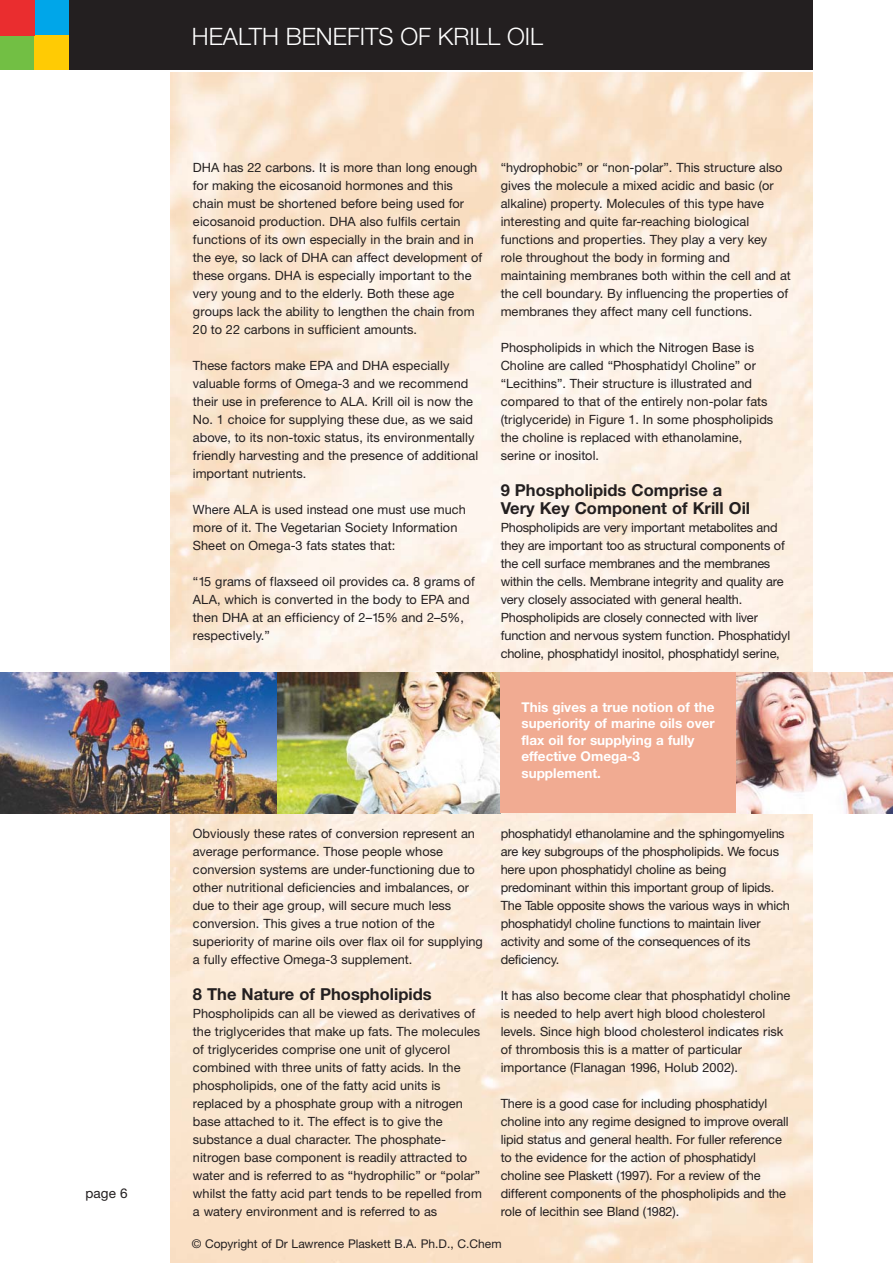
<style>
.page{position:relative;width:893px;height:1263px;background:#fff}
.page>*{position:absolute;margin:0;border:0;box-sizing:border-box;transform-origin:0 0}
.t1{font:300 24px "Helvetica Neue";color:#fff}
.t2{font:700 16.5px/18px "Helvetica Neue";color:#231f20}
.t3{font:700 13.5px/16.5px "Helvetica Neue";color:#fff}
.t4{font:13.5px "Helvetica Neue";color:#231f20}
.t5{font:12.75px/18px "Helvetica Neue";color:#231f20}
.t6{font:12px "Helvetica Neue";color:#231f20}
</style>
<div class="page">
<img style="left:170px;top:72px;width:642px;height:1190px">
<div style="left:0;top:0;width:813px;height:70px;background:#231f20"></div>
<div style="left:34px;top:0;width:34px;height:36px;background:#00a6e9"></div>
<div style="left:0;top:36px;width:34px;height:34px;background:#72bf44"></div>
<div style="left:34px;top:36px;width:34px;height:34px;background:#ffcb04"></div>
<div style="left:0;top:0;width:34px;height:36px;background:#ea2d2f"></div>
<img style="left:277px;top:672px;width:223px;height:141px">
<div style="left:500px;top:672px;width:237px;height:141px;background:#f1ab92"></div>
<img style="left:0;top:672px;width:277px;height:141px">
<img style="left:736px;top:672px;width:157px;height:141px">
<p class="t4" style="left:85px;top:1188px;width:44px">page 6</p>
<h1 class="t1" style="left:192px;top:28px;width:353px">HEALTH BENEFITS OF KRILL OIL</h1>
<p class="t5" style="left:193px;top:160px;width:291px">DHA has 22 carbons. It is more than long enough for making the eicosanoid hormones and this chain must be shortened before being used for eicosanoid production. DHA also fulfils certain functions of its own especially in the brain and in the eye, so lack of DHA can affect development of these organs. DHA is especially important to the very young and to the elderly. Both these age groups lack the ability to lengthen the chain from 20 to 22 carbons in sufficient amounts.</p>
<p class="t5" style="left:193px;top:358px;width:287px">These factors make EPA and DHA especially valuable forms of Omega-3 and we recommend their use in preference to ALA. Krill oil is now the No. 1 choice for supplying these due, as we said above, to its non-toxic status, its environmentally friendly harvesting and the presence of additional important nutrients.</p>
<p class="t5" style="left:193px;top:502px;width:274px">Where ALA is used instead one must use much more of it. The Vegetarian Society Information<br>Sheet on Omega-3 fats states that:</p>
<p class="t5" style="left:193px;top:574px;width:284px">“15 grams of flaxseed oil provides ca. 8 grams of ALA, which is converted in the body to EPA and then DHA at an efficiency of 2–15% and 2–5%, respectively.”</p>
<p class="t5" style="left:501px;top:160px;width:292px">“hydrophobic” or “non-polar”. This structure also gives the molecule a mixed acidic and basic (or alkaline) property. Molecules of this type have interesting and quite far-reaching biological functions and properties. They play a very key role throughout the body in forming and maintaining membranes both within the cell and at the cell boundary. By influencing the properties of membranes they affect many cell functions.</p>
<p class="t5" style="left:501px;top:340px;width:274px">Phospholipids in which the Nitrogen Base is Choline are called “Phosphatidyl Choline” or “Lecithins”. Their structure is illustrated and compared to that of the entirely non-polar fats (triglyceride) in Figure 1. In some phospholipids the choline is replaced with ethanolamine, serine or inositol.</p>
<p class="t2" style="left:501px;top:482px;width:251px">9 Phospholipids Comprise a<br>Very Key Component of Krill Oil</p>
<p class="t5" style="left:501px;top:520px;width:291px">Phospholipids are very important metabolites and they are important too as structural components of the cell surface membranes and the membranes within the cells. Membrane integrity and quality are very closely associated with general health.<br>Phospholipids are closely connected with liver function and nervous system function. Phosphatidyl choline, phosphatidyl inositol, phosphatidyl serine,</p>
<p class="t3" style="left:521px;top:700px;width:195px">This gives a true notion of the superiority of marine oils over flax oil for supplying a fully effective Omega-3 supplement.</p>
<p class="t5" style="left:193px;top:826px;width:291px">Obviously these rates of conversion represent an average performance. Those people whose conversion systems are under-functioning due to other nutritional deficiencies and imbalances, or due to their age group, will secure much less conversion. This gives a true notion of the superiority of marine oils over flax oil for supplying a fully effective Omega-3 supplement.</p>
<p class="t2" style="left:193px;top:986px;width:240px">8 The Nature of Phospholipids</p>
<p class="t5" style="left:193px;top:1006px;width:290px">Phospholipids can all be viewed as derivatives of the triglycerides that make up fats. The molecules of triglycerides comprise one unit of glycerol combined with three units of fatty acids. In the phospholipids, one of the fatty acid units is replaced by a phosphate group with a nitrogen base attached to it. The effect is to give the substance a dual character. The phosphate&shy;nitrogen base component is readily attracted to water and is referred to as “hydrophilic” or “polar” whilst the fatty acid part tends to be repelled from a watery environment and is referred to as</p>
<p class="t5" style="left:501px;top:826px;width:290px">phosphatidyl ethanolamine and the sphingomyelins are key subgroups of the phospholipids. We focus here upon phosphatidyl choline as being predominant within this important group of lipids.<br>The Table opposite shows the various ways in which phosphatidyl choline functions to maintain liver activity and some of the consequences of its deficiency.</p>
<p class="t5" style="left:501px;top:988px;width:291px">It has also become clear that phosphatidyl choline is needed to help avert high blood cholesterol levels. Since high blood cholesterol indicates risk of thrombosis this is a matter of particular importance (Flanagan 1996, Holub 2002).</p>
<p class="t5" style="left:501px;top:1096px;width:289px">There is a good case for including phosphatidyl choline into any regime designed to improve overall lipid status and general health. For fuller reference to the evidence for the action of phosphatidyl choline see Plaskett (1997). For a review of the different components of the phospholipids and the role of lecithin see Bland (1982).</p>
<p class="t6" style="left:192px;top:1239px;width:311px">© Copyright of Dr Lawrence Plaskett B.A. Ph.D., C.Chem</p>
</div>
